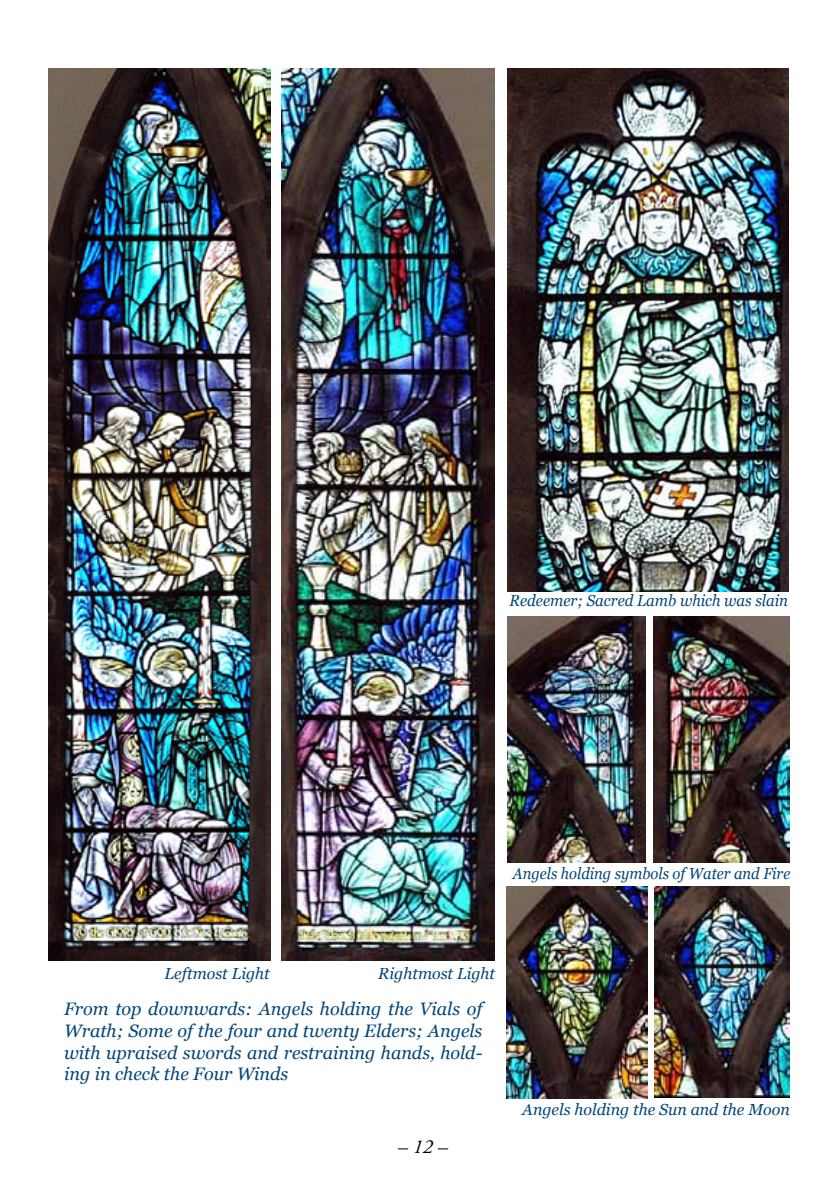
<style>
.page{position:relative;width:840px;height:1191px;background:#fff}
.page>*{position:absolute;margin:0;border:0;box-sizing:border-box;transform-origin:0 0}
.t1{font:italic 20px "Adobe Garamond Pro";color:#000}
.t2{font:italic 18px/21.6px "Georgia";color:#00467b;text-align:justify}
.t3{font:italic 16px "Georgia";color:#00467b}
.t4{font:italic 16px "Georgia";color:#00467b;scale:.92 1}
.t5{font:italic 16px "Georgia";color:#00467b;scale:.94 1}
</style>
<div class="page">
<img style="left:507px;top:69px;width:280px;height:522px">
<img style="left:507px;top:616px;width:138px;height:246px">
<img style="left:653px;top:616px;width:135px;height:246px">
<img style="left:506px;top:886px;width:140px;height:212px">
<img style="left:654px;top:886px;width:135px;height:211px">
<img style="left:49px;top:69px;width:221px;height:891px">
<img style="left:281px;top:69px;width:213px;height:891px">
<p class="t5" style="left:509px;top:590px;width:297px">Redeemer; Sacred Lamb which was slain</p>
<p class="t4" style="left:512px;top:863px;width:303px">Angels holding symbols of Water and Fire</p>
<p class="t3" style="left:164px;top:963px;width:107px">Leftmost Light</p>
<p class="t3" style="left:378px;top:963px;width:118px">Rightmost Light</p>
<p class="t2" style="left:64px;top:998px;width:419px">From top downwards: Angels holding the Vials of Wrath; Some of the four and twenty Elders; Angels with upraised swords and restraining hands, hold&shy;ing in check the Four Winds</p>
<p class="t1" style="left:397px;top:1134px;width:51px">– 12 –</p>
<p class="t3" style="left:522px;top:1099px;width:269px">Angels holding the Sun and the Moon</p>
</div>
